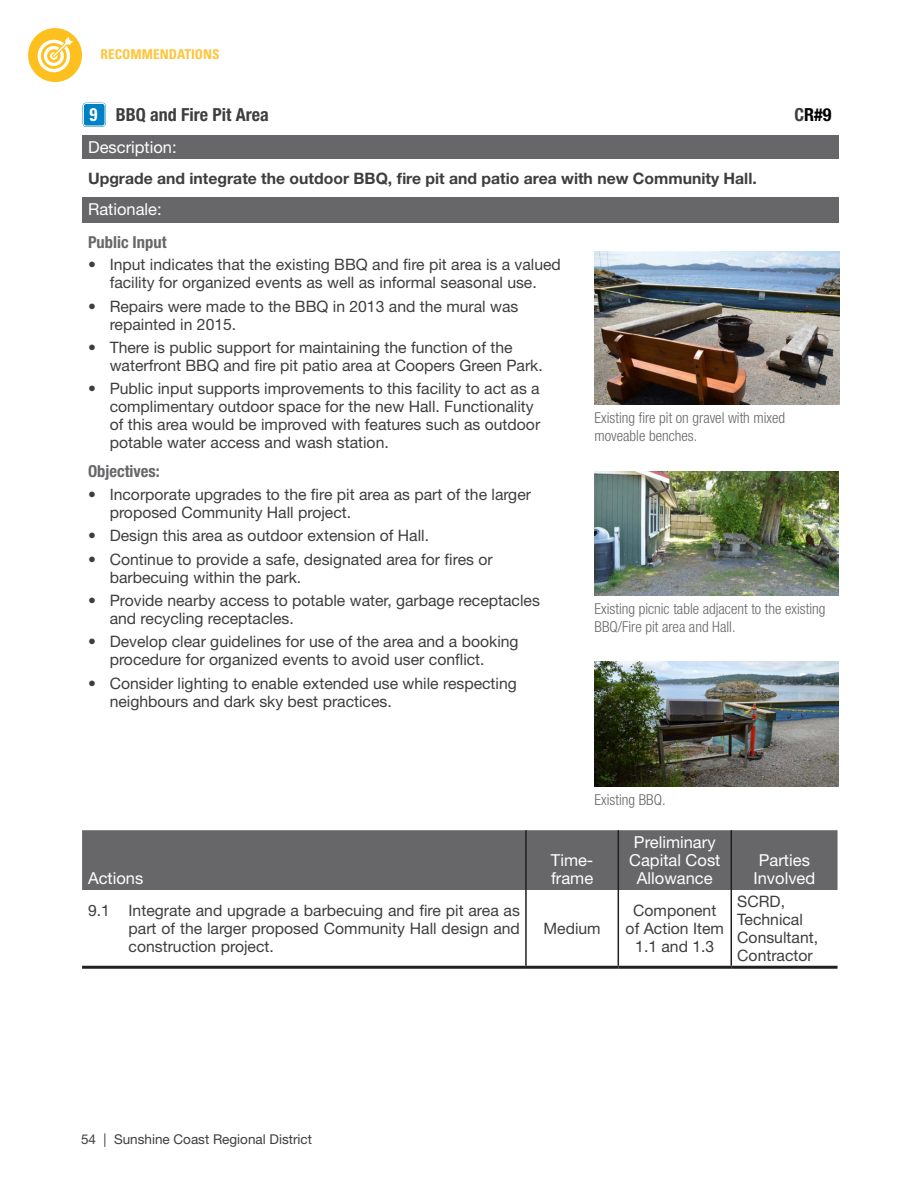
<style>
.page{position:relative;width:918px;height:1188px;background:#fff}
.page>*{position:absolute;margin:0;border:0;box-sizing:border-box;transform-origin:0 0}
.Action_Number{font:700 condensed 18.3px "Univers LT Std";color:#fff}
.t1{font:700 condensed 18px "Helvetica Neue LT Std";color:#3e3e3f}
.t2{font:700 condensed 18px "Helvetica Neue LT Std";color:#000}
.Table_Heading{font:16.5px/18px "Helvetica Neue LT Std";color:#fff;text-align:center}
.Subheading_3{font:700 condensed 16.5px "Helvetica Neue LT Std";color:#67676a}
.Table{font:15.75px/18px "Helvetica Neue LT Std";color:#3e3e3f}
.Body_Table{font:700 15.75px "Helvetica Neue LT Std";color:#3e3e3f}
.Captions{font:300 condensed 15px/18px "Helvetica Neue LT Std";color:#67676a}
.t3{font:13.5px "Helvetica Neue LT Std";color:#3e3e3f}
.t4{font:700 condensed 13.5px "Univers LT Std";color:#fec53c}
.s1{color:#3e3e3f}
</style>
<div class="page">
<div style="left:28px;top:28px;width:54px;height:54px;background:#fec01f;border-radius:50%"></div>
<svg style="left:38px;top:37px;width:35px;height:35px"></svg>
<div style="left:82px;top:135px;width:756px;height:24px;background:#67676a"></div>
<div style="left:82px;top:197px;width:756px;height:26px;background:#67676a"></div>
<img style="left:595px;top:252px;width:245px;height:153px">
<img style="left:595px;top:471px;width:243px;height:125px">
<img style="left:595px;top:662px;width:243px;height:125px">
<div style="left:82px;top:830px;width:756px;height:60px;background:#67676a"></div>
<svg style="left:82px;top:890px;width:756px;height:76px"></svg>
<hr style="left:525px;top:830px;width:2px;height:60px;background:#231f20">
<hr style="left:618px;top:830px;width:1px;height:60px;background:#231f20">
<hr style="left:525px;top:890px;width:2px;height:76px;background:#231f20">
<hr style="left:618px;top:890px;width:1px;height:76px;background:#231f20">
<hr style="left:82px;top:966px;width:444px;height:3px;background:#231f20">
<hr style="left:526px;top:966px;width:92px;height:3px;background:#231f20">
<hr style="left:618px;top:966px;width:113px;height:3px;background:#231f20">
<hr style="left:731px;top:966px;width:107px;height:3px;background:#231f20">
<hr style="left:731px;top:830px;width:1px;height:60px;background:#231f20">
<hr style="left:731px;top:890px;width:1px;height:76px;background:#231f20">
<div style="left:82px;top:102px;width:24px;height:25px;background:#0081c6;border-radius:4px"></div>
<div style="left:81px;top:101px;width:26px;height:27px;border:1px solid #fff;border-radius:5px"></div>
<div style="left:83px;top:103px;width:22px;height:23px;border:1px solid #fff;border-radius:3px"></div>
<p class="t4" style="left:101px;top:46px;width:121px">RECOMMENDATIONS</p>
<p class="t1" style="left:89px;top:104px;width:181px">9 BBQ and Fire Pit Area</p>
<p class="t2" style="left:794px;top:104px;width:38px"><span class="s1">C</span>R#9</p>
<p class="Table_Heading" style="left:88px;top:138px;width:90px">Description:</p>
<p class="Body_Table" style="left:88px;top:168px;width:670px">Upgrade and integrate the outdoor BBQ, fire pit and patio area with new Community Hall.</p>
<p class="Table_Heading" style="left:88px;top:200px;width:75px">Rationale:</p>
<p class="Subheading_3" style="left:88px;top:232px;width:80px">Public Input</p>
<p class="Table" style="left:88px;top:255px;width:474px;text-align:center">• Input indicates that the existing BBQ and fire pit area is a valued facility for organized events as well as informal seasonal use.</p>
<p class="Table" style="left:110px;top:297px;width:410px;text-indent:-22px">• Repairs were made to the BBQ in 2013 and the mural was repainted in 2015.</p>
<p class="Table" style="left:110px;top:338px;width:435px;text-indent:-22px">• There is public support for maintaining the function of the waterfront BBQ and fire pit patio area at Coopers Green Park.</p>
<p class="Table" style="left:110px;top:380px;width:432px;text-indent:-22px">• Public input supports improvements to this facility to act as a complimentary outdoor space for the new Hall. Functionality of this area would be improved with features such as outdoor potable water access and wash station.</p>
<p class="Subheading_3" style="left:88px;top:462px;width:73px">Objectives:</p>
<p class="Table" style="left:110px;top:485px;width:423px;text-indent:-22px">• Incorporate upgrades to the fire pit area as part of the larger proposed Community Hall project.</p>
<p class="Table" style="left:88px;top:526px;width:343px">• Design this area as outdoor extension of Hall.</p>
<p class="Table" style="left:110px;top:550px;width:385px;text-indent:-22px">• Continue to provide a safe, designated area for fires or barbecuing within the park.</p>
<p class="Table" style="left:110px;top:591px;width:432px;text-indent:-22px">• Provide nearby access to potable water, garbage receptacles and recycling receptacles.</p>
<p class="Table" style="left:110px;top:633px;width:410px;text-indent:-22px">• Develop clear guidelines for use of the area and a booking procedure for organized events to avoid user conflict.</p>
<p class="Table" style="left:110px;top:674px;width:409px;text-indent:-22px">• Consider lighting to enable extended use while respecting neighbours and dark sky best practices.</p>
<p class="Action_Number" style="left:90px;top:104px;width:10px">9</p>
<p class="Captions" style="left:595px;top:409px;width:192px">Existing fire pit on gravel with mixed moveable benches.</p>
<p class="Captions" style="left:595px;top:599px;width:232px">Existing picnic table adjacent to the existing<br>BBQ/Fire pit area and Hall.</p>
<p class="Table_Heading" style="left:88px;top:869px;width:57px">Actions</p>
<p class="Table" style="left:129px;top:901px;width:393px;text-align:justify;text-indent:-40px">9.1 Integrate and upgrade a barbecuing and fire pit area as part of the larger proposed Community Hall design and construction project.</p>
<p class="Captions" style="left:595px;top:790px;width:73px">Existing BBQ.</p>
<p class="Table_Heading" style="left:551px;top:851px;width:44px;text-align:left">Time&shy;frame</p>
<p class="Table_Heading" style="left:629px;top:833px;width:93px">Preliminary<br>Capital Cost<br>Allowance</p>
<p class="Table_Heading" style="left:754px;top:851px;width:63px">Parties<br>Involved</p>
<p class="Table" style="left:544px;top:919px;width:59px">Medium</p>
<p class="Table" style="left:626px;top:901px;width:100px;text-align:center">Component of Action Item<br>1.1 and 1.3</p>
<p class="Table" style="left:737px;top:892px;width:82px">SCRD,<br>Technical<br>Consultant,<br>Contractor</p>
<p class="t3" style="left:81px;top:1131px;width:233px">54 | Sunshine Coast Regional District</p>
</div>
